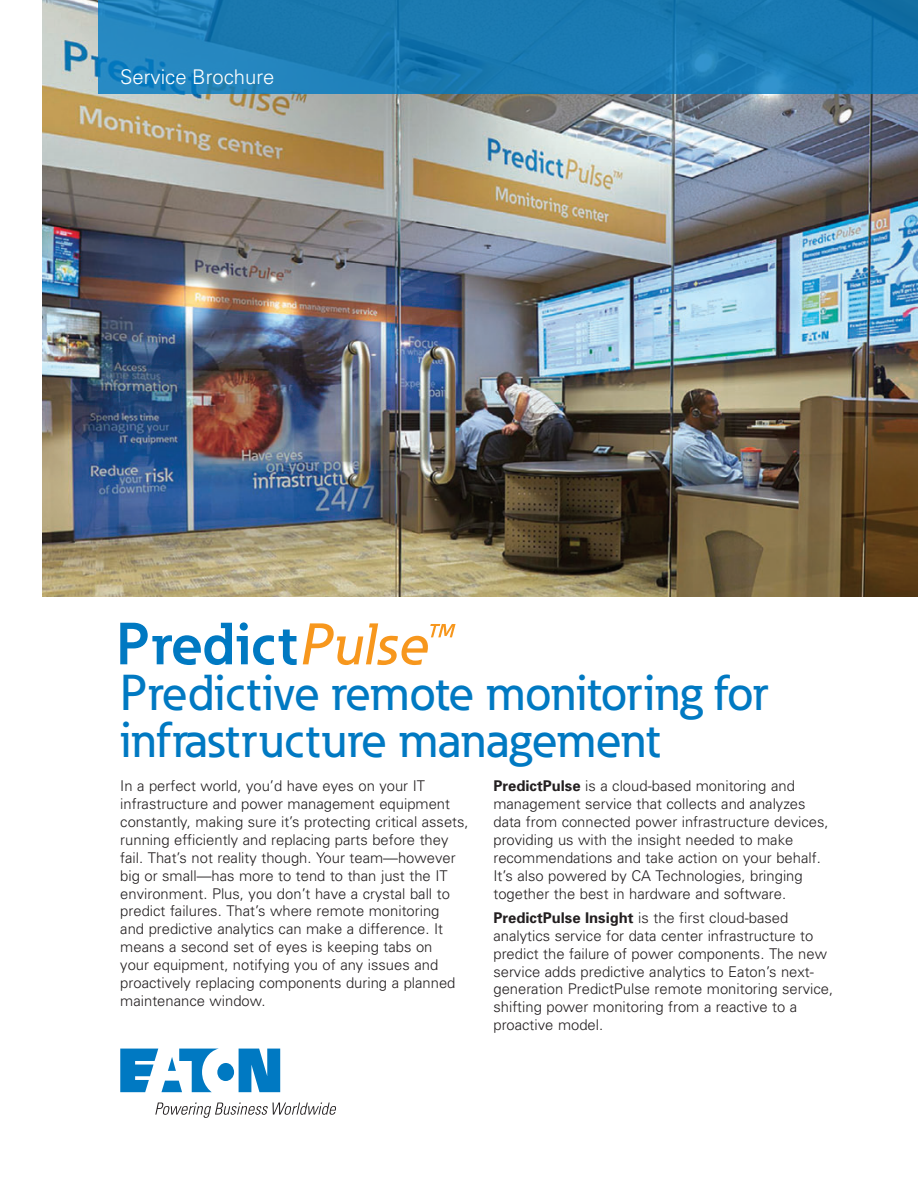
<style>
.page{position:relative;width:918px;height:1188px;background:#fff}
.page>*{position:absolute;margin:0;border:0;box-sizing:border-box;transform-origin:0 0}
.t1{font:500 49.8px/46.7px "Eaton";color:#0079c2}
.t2{font:300 20.25px "Univers";color:#fff}
.t3{font:300 14.85px/17.9px "Univers";color:#231f20}
.s1{font-weight:700}
</style>
<div class="page">
<img style="left:42px;top:0;width:876px;height:597px">
<svg style="left:120px;top:1049px;width:160px;height:43px"></svg>
<svg style="left:155px;top:1103px;width:181px;height:15px"></svg>
<svg style="left:120px;top:622px;width:177px;height:43px"></svg>
<svg style="left:303px;top:623px;width:153px;height:42px"></svg>
<svg style="left:98px;top:0;width:820px;height:93px;background:#1a7bb3"></svg>
<p class="t2" style="left:120px;top:65px;width:156px">Service Brochure</p>
<p class="t1" style="left:120px;top:669px;width:649px">Predictive remote monitoring for infrastructure management</p>
<p class="t3" style="left:120px;top:777px;width:350px">In a perfect world, you’d have eyes on your IT infrastructure and power management equipment constantly, making sure it’s protecting critical assets, running efficiently and replacing parts before they fail. That’s not reality though. Your team—however big or small—has more to tend to than just the IT environment. Plus, you don’t have a crystal ball to predict failures. That’s where remote monitoring<br>and predictive analytics can make a difference. It means a second set of eyes is keeping tabs on<br>your equipment, notifying you of any issues and proactively replacing components during a planned maintenance window.</p>
<p class="t3" style="left:493px;top:777px;width:337px"><span class="s1">PredictPulse</span> is a cloud-based monitoring and management service that collects and analyzes data from connected power infrastructure devices, providing us with the insight needed to make recommendations and take action on your behalf.<br>It’s also powered by CA Technologies, bringing together the best in hardware and software.</p>
<p class="t3" style="left:493px;top:909px;width:341px"><span class="s1">PredictPulse Insight</span> is the first cloud-based analytics service for data center infrastructure to predict the failure of power components. The new service adds predictive analytics to Eaton’s next&shy;generation PredictPulse remote monitoring service, shifting power monitoring from a reactive to a proactive model.</p>
</div>
